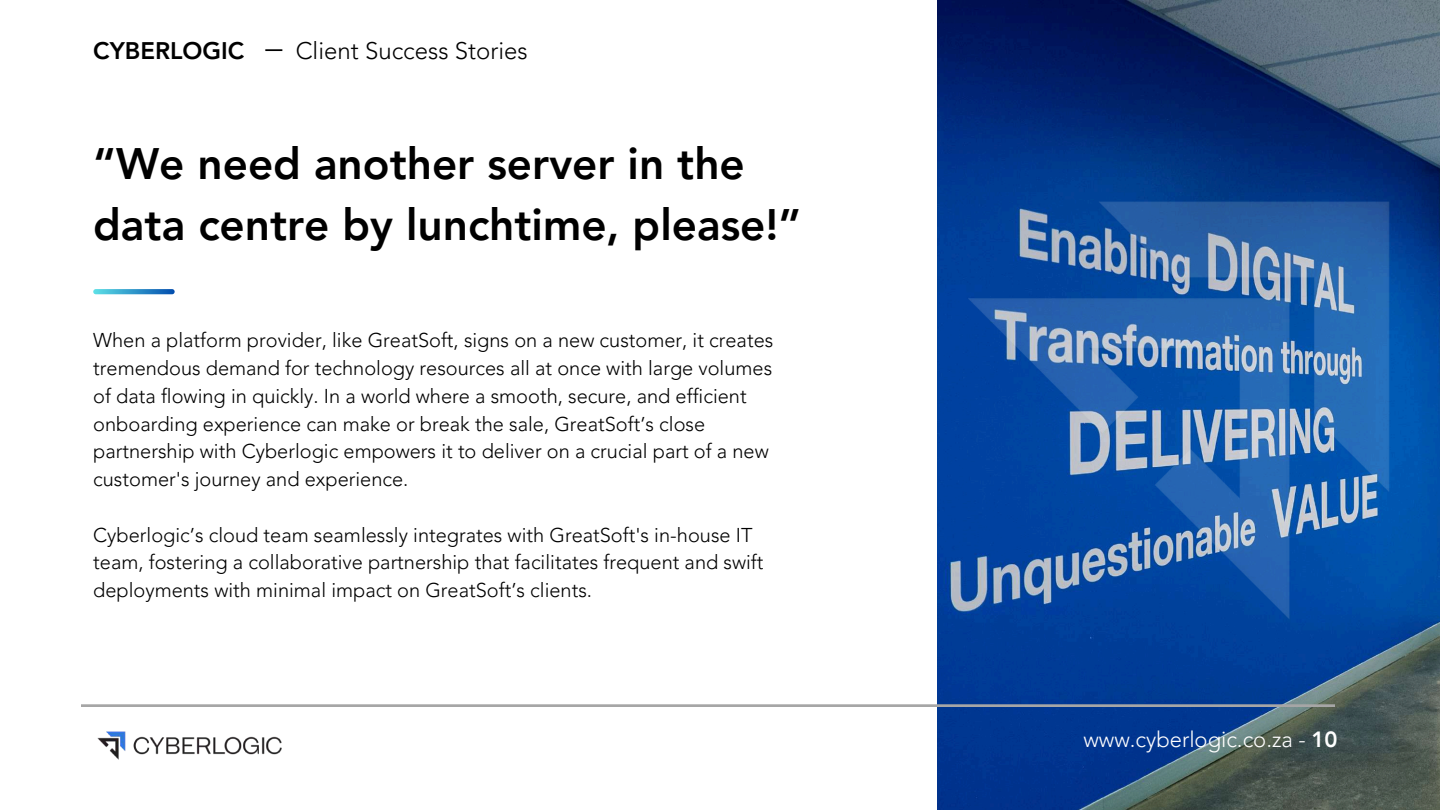
<style>
.page{position:relative;width:1440px;height:810px;background:#fff}
.page>*{position:absolute;margin:0;border:0;box-sizing:border-box;transform-origin:0 0}
.t1{font:800 44px/61.5px "Avenir LT Pro";color:#000}
.t2{font:300 24px "Avenir LT Pro";color:#000}
.t3{font:800 24px "Avenir LT Pro";color:#000}
.t4{font:24px "Avenir LT Pro";color:#000}
.t5{font:300 22px "Avenir LT Pro";color:#fff}
.t6{font:300 20px/27.8px "Avenir LT Pro";color:#000}
.s1{font-weight:800}
</style>
<div class="page">
<img style="left:97px;top:731px;width:185px;height:29px">
<img style="left:937px;top:0;width:503px;height:810px">
<svg style="left:81px;top:702px;width:1253px;height:5px"></svg>
<svg style="left:93px;top:289px;width:82px;height:5px"></svg>
<img style="left:937px;top:171px;width:493px;height:480px">
<p class="t3" style="left:93px;top:40px;width:153px">CYBERLOGIC</p>
<p class="t2" style="left:296px;top:40px;width:234px">Client Success Stories</p>
<p class="t4" style="left:284px;top:47px;width:8px;rotate:90deg">I</p>
<h1 class="t1" style="left:93px;top:137px;width:710px">“We need another server in the data centre by lunchtime, please!”</h1>
<p class="t6" style="left:93px;top:328px;width:682px">When a platform provider, like GreatSoft, signs on a new customer, it creates tremendous demand for technology resources all at once with large volumes of data flowing in quickly. In a world where a smooth, secure, and efficient onboarding experience can make or break the sale, GreatSoft’s close partnership with Cyberlogic empowers it to deliver on a crucial part of a new customer's journey and experience.</p>
<p class="t6" style="left:93px;top:523px;width:672px">Cyberlogic’s cloud team seamlessly integrates with GreatSoft's in-house IT team, fostering a collaborative partnership that facilitates frequent and swift deployments with minimal impact on GreatSoft’s clients.</p>
<p class="t5" style="left:1083px;top:730px;width:256px">www.cyberlogic.co.za - <span class="s1">10</span></p>
</div>
